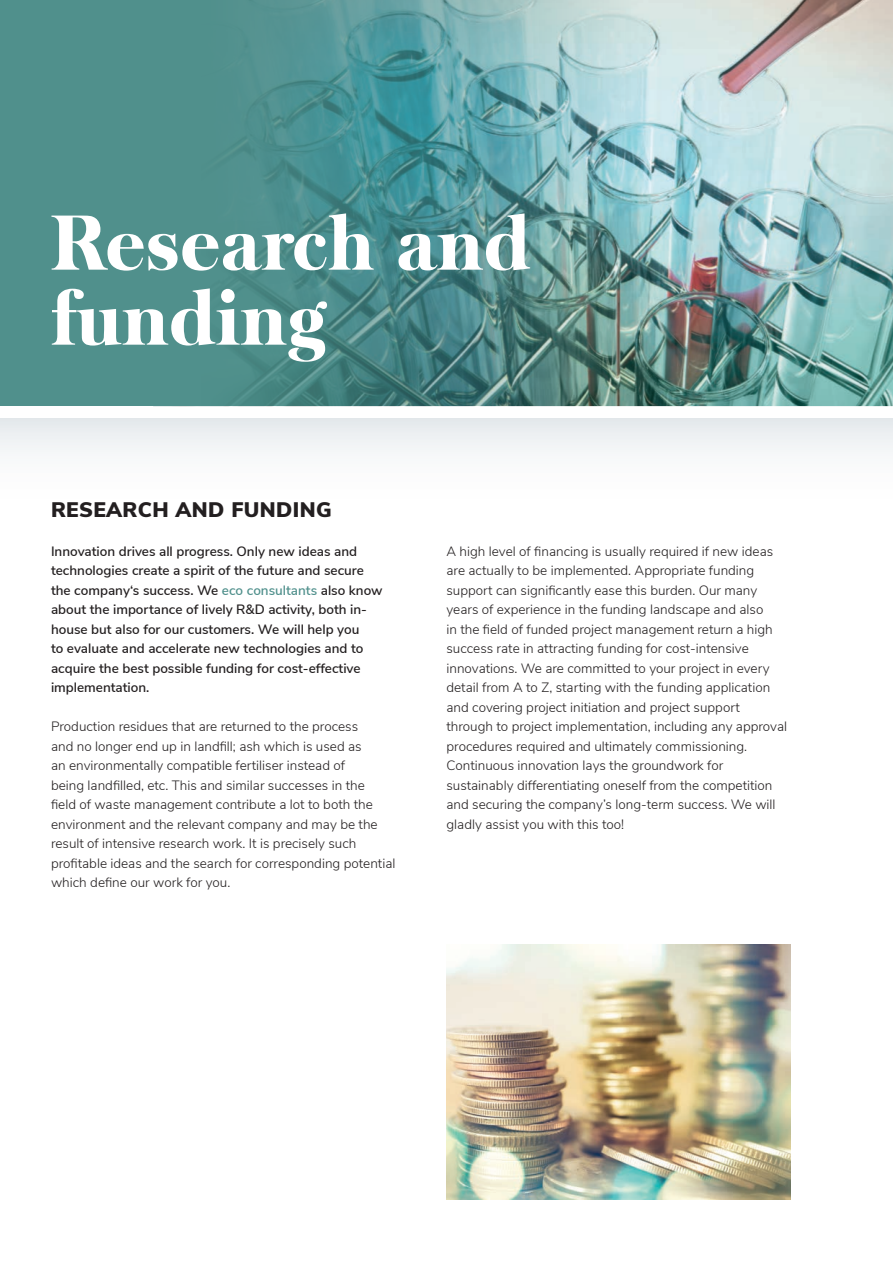
<style>
.page{position:relative;width:893px;height:1263px;background:#fff}
.page>*{position:absolute;margin:0;border:0;box-sizing:border-box;transform-origin:0 0}
.t1{font:800 75px/75px "Baskerville";color:#fff}
.t2{font:900 21px "Nunito Sans";letter-spacing:.02em;color:#231f20}
.t3{font:300 13.5px/19.5px "Nunito Sans";color:#231f20}
.t4{font:600 13.5px/19.5px "Nunito Sans";color:#231f20}
.s1{color:#50908c}
</style>
<div class="page">
<img style="left:631px;top:0;width:262px;height:406px">
<div style="left:0;top:418px;width:893px;height:103px;background:linear-gradient(to bottom,#eaedf0,#fff)"></div>
<img style="left:446px;top:945px;width:345px;height:254px">
<svg style="left:0;top:0;width:631px;height:406px;background:#5d9998"></svg>
<div style="left:38px;top:199px;width:506px;height:178px;background:#50908c;opacity:.45"></div>
<h1 class="t1" style="left:51px;top:208px;width:481px">Research and funding</h1>
<h2 class="t2" style="left:51px;top:494px;width:282px">RESEARCH AND FUNDING</h2>
<p class="t4" style="left:51px;top:540px;width:333px">Innovation drives all progress. Only new ideas and technologies create a spirit of the future and secure the company‘s success. We <span class="s1">eco consultants</span> also know about the importance of lively R&amp;D activity, both in&shy;house but also for our customers. We will help you<br>to evaluate and accelerate new technologies and to acquire the best possible funding for cost-effective implementation.</p>
<p class="t3" style="left:51px;top:716px;width:346px">Production residues that are returned to the process<br>and no longer end up in landfill; ash which is used as<br>an environmentally compatible fertiliser instead of<br>being landfilled, etc. This and similar successes in the<br>field of waste management contribute a lot to both the environment and the relevant company and may be the result of intensive research work. It is precisely such profitable ideas and the search for corresponding potential which define our work for you.</p>
<p class="t3" style="left:446px;top:540px;width:342px">A high level of financing is usually required if new ideas are actually to be implemented. Appropriate funding support can significantly ease this burden. Our many years of experience in the funding landscape and also<br>in the field of funded project management return a high success rate in attracting funding for cost-intensive innovations. We are committed to your project in every detail from A to Z, starting with the funding application and covering project initiation and project support through to project implementation, including any approval procedures required and ultimately commissioning.<br>Continuous innovation lays the groundwork for sustainably differentiating oneself from the competition and securing the company’s long-term success. We will gladly assist you with this too!</p>
</div>
